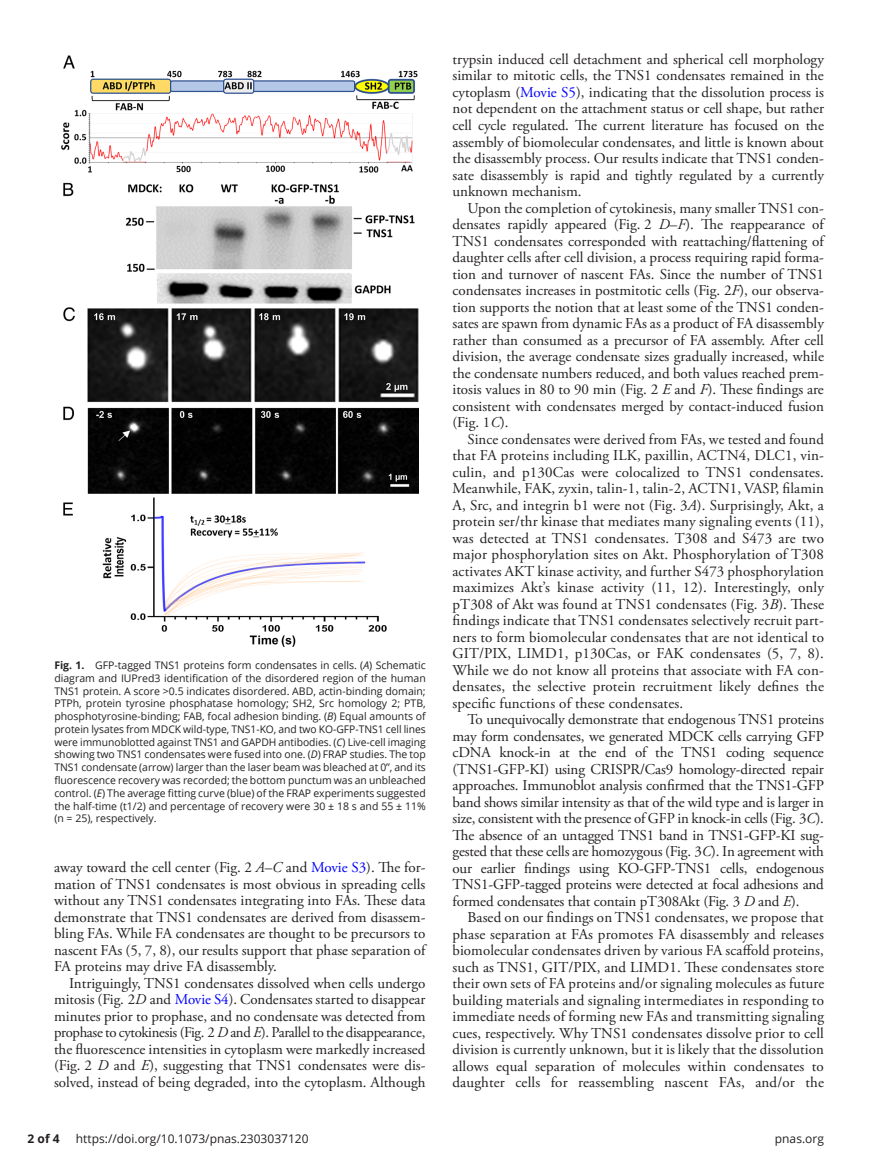
<style>
.page{position:relative;width:878px;height:1175px;background:#fff}
.page>*{position:absolute;margin:0;border:0;box-sizing:border-box;transform-origin:0 0}
.t1{font:15px/16.5px "Adobe Garamond Pro";color:#231f20;text-align:justify}
.t2{font:12px "Open Sans";color:#231f20}
.t3{font:700 12px "Open Sans";color:#231f20}
.t4{font:10.5px/12.8px "Open Sans";color:#231f20;text-align:justify}
.s1{font-weight:700}
.s2{font-style:italic}
.s3{color:#00f}
</style>
<div class="page">
<img style="left:61px;top:55px;width:357px;height:592px">
<p class="t4" style="left:54px;top:658px;width:373px"><span class="s1">Fig. 1.</span> GFP-tagged TNS1 proteins form condensates in cells. (<span class="s2">A</span>) Schematic diagram and IUPred3 identification of the disordered region of the human TNS1 protein. A score &gt;0.5 indicates disordered. ABD, actin-binding domain; PTPh, protein tyrosine phosphatase homology; SH2, Src homology 2; PTB, phosphotyrosine-binding; FAB, focal adhesion binding. (<span class="s2">B</span>) Equal amounts of protein lysates from MDCK wild-type, TNS1-KO, and two KO-GFP-TNS1 cell lines were immunoblotted against TNS1 and GAPDH antibodies. (<span class="s2">C</span>) Live-cell imaging showing two TNS1 condensates were fused into one. (<span class="s2">D</span>) FRAP studies. The top TNS1 condensate (arrow) larger than the laser beam was bleached at 0’’, and its fluorescence recovery was recorded; the bottom punctum was an unbleached control. (<span class="s2">E</span>) The average fitting curve (blue) of the FRAP experiments suggested the half-time (t1/2) and percentage of recovery were 30 ± 18 s and 55 ± 11% (n = 25), respectively.</p>
<p class="t1" style="left:54px;top:859px;width:373px">away toward the cell center (Fig. 2 <span class="s2">A</span>–<span class="s2">C</span> and <span class="s3">Movie S3</span>). The for&shy;mation of TNS1 condensates is most obvious in spreading cells without any TNS1 condensates integrating into FAs. These data demonstrate that TNS1 condensates are derived from disassem&shy;bling FAs. While FA condensates are thought to be precursors to nascent FAs (5, 7, 8), our results support that phase separation of FA proteins may drive FA disassembly.</p>
<p class="t1" style="left:54px;top:975px;width:373px;text-indent:15px">Intriguingly, TNS1 condensates dissolved when cells undergo mitosis (Fig. 2<span class="s2">D</span> and <span class="s3">Movie S4</span>). Condensates started to disappear minutes prior to prophase, and no condensate was detected from prophase to cytokinesis (Fig. 2 <span class="s2">D</span> and <span class="s2">E</span>). Parallel to the disappearance, the fluorescence intensities in cytoplasm were markedly increased (Fig. 2 <span class="s2">D</span> and <span class="s2">E</span>), suggesting that TNS1 condensates were dis&shy;solved, instead of being degraded, into the cytoplasm. Although</p>
<p class="t1" style="left:452px;top:51px;width:373px">trypsin induced cell detachment and spherical cell morphology similar to mitotic cells, the TNS1 condensates remained in the cytoplasm (<span class="s3">Movie S5</span>), indicating that the dissolution process is not dependent on the attachment status or cell shape, but rather cell cycle regulated. The current literature has focused on the assembly of biomolecular condensates, and little is known about the disassembly process. Our results indicate that TNS1 conden&shy;sate disassembly is rapid and tightly regulated by a currently unknown mechanism.</p>
<p class="t1" style="left:452px;top:200px;width:373px;text-indent:15px">Upon the completion of cytokinesis, many smaller TNS1 con&shy;densates rapidly appeared (Fig. 2 <span class="s2">D</span>–<span class="s2">F</span>). The reappearance of TNS1 condensates corresponded with reattaching/flattening of daughter cells after cell division, a process requiring rapid forma&shy;tion and turnover of nascent FAs. Since the number of TNS1 condensates increases in postmitotic cells (Fig. 2<span class="s2">F</span>), our observa&shy;tion supports the notion that at least some of the TNS1 conden&shy;sates are spawn from dynamic FAs as a product of FA disassembly rather than consumed as a precursor of FA assembly. After cell division, the average condensate sizes gradually increased, while the condensate numbers reduced, and both values reached prem&shy;itosis values in 80 to 90 min (Fig. 2 <span class="s2">E</span> and <span class="s2">F</span>). These findings are consistent with condensates merged by contact-induced fusion (Fig. 1<span class="s2">C</span>).</p>
<p class="t1" style="left:452px;top:431px;width:373px;text-indent:15px">Since condensates were derived from FAs, we tested and found that FA proteins including ILK, paxillin, ACTN4, DLC1, vin&shy;culin, and p130Cas were colocalized to TNS1 condensates.<br>Meanwhile, FAK, zyxin, talin-1, talin-2, ACTN1, VASP, filamin A, Src, and integrin b1 were not (Fig. 3<span class="s2">A</span>). Surprisingly, Akt, a protein ser/thr kinase that mediates many signaling events (11), was detected at TNS1 condensates. T308 and S473 are two major phosphorylation sites on Akt. Phosphorylation of T308 activates AKT kinase activity, and further S473 phosphorylation maximizes Akt’s kinase activity (11, 12). Interestingly, only pT308 of Akt was found at TNS1 condensates (Fig. 3<span class="s2">B</span>). These findings indicate that TNS1 condensates selectively recruit part&shy;ners to form biomolecular condensates that are not identical to GIT/PIX, LIMD1, p130Cas, or FAK condensates (5, 7, 8).<br>While we do not know all proteins that associate with FA con&shy;densates, the selective protein recruitment likely defines the specific functions of these condensates.</p>
<p class="t1" style="left:452px;top:711px;width:373px;text-indent:15px">To unequivocally demonstrate that endogenous TNS1 proteins may form condensates, we generated MDCK cells carrying GFP cDNA knock-in at the end of the TNS1 coding sequence (TNS1-GFP-KI) using CRISPR/Cas9 homology-directed repair approaches. Immunoblot analysis confirmed that the TNS1-GFP band shows similar intensity as that of the wild type and is larger in size, consistent with the presence of GFP in knock-in cells (Fig. 3<span class="s2">C</span>).<br>The absence of an untagged TNS1 band in TNS1-GFP-KI sug&shy;gested that these cells are homozygous (Fig. 3<span class="s2">C</span>). In agreement with our earlier findings using KO-GFP-TNS1 cells, endogenous TNS1-GFP-tagged proteins were detected at focal adhesions and formed condensates that contain pT308Akt (Fig. 3 <span class="s2">D</span> and <span class="s2">E</span>).</p>
<p class="t1" style="left:452px;top:909px;width:373px;text-indent:15px">Based on our findings on TNS1 condensates, we propose that phase separation at FAs promotes FA disassembly and releases biomolecular condensates driven by various FA scaffold proteins, such as TNS1, GIT/PIX, and LIMD1. These condensates store their own sets of FA proteins and/or signaling molecules as future building materials and signaling intermediates in responding to immediate needs of forming new FAs and transmitting signaling cues, respectively. Why TNS1 condensates dissolve prior to cell division is currently unknown, but it is likely that the dissolution allows equal separation of molecules within condensates to daughter cells for reassembling nascent FAs, and/or the</p>
<p class="t3" style="left:28px;top:1130px;width:34px">2 of 4</p>
<p class="t2" style="left:76px;top:1130px;width:234px">https://doi.org/10.1073/pnas.2303037120</p>
<p class="t2" style="left:774px;top:1130px;width:51px">pnas.org</p>
</div>
